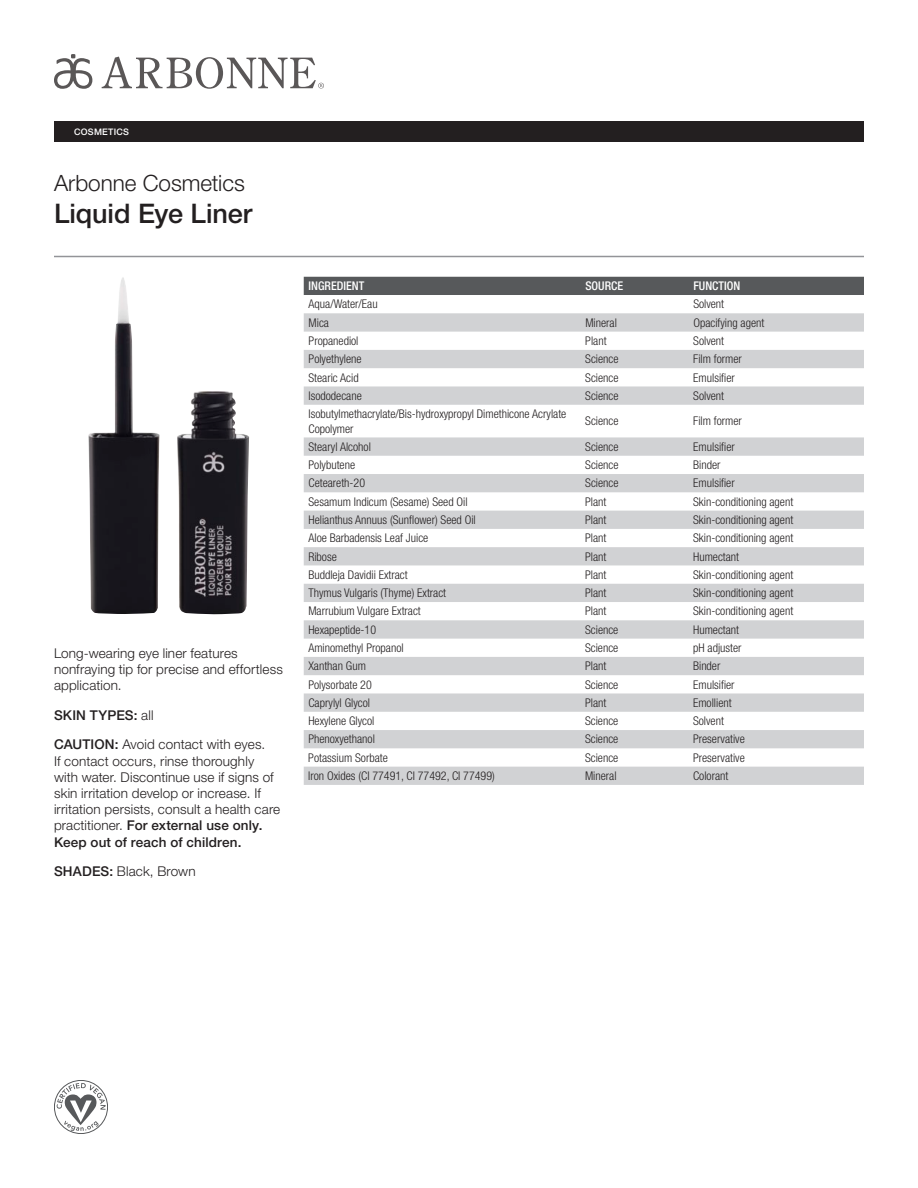
<style>
.page{position:relative;width:918px;height:1188px;background:#fff}
.page>*{position:absolute;margin:0;border:0;box-sizing:border-box;transform-origin:0 0}
.t1{font:500 27px "Helvetica Neue LT Std";color:#231f20}
.t2{font:300 22.5px "Helvetica Neue LT Std";color:#231f20}
.t3{font:300 13.5px/16.2px "Helvetica Neue LT Std";letter-spacing:.01em;color:#231f20}
.t4{font:500 13.5px "Helvetica Neue LT Std";letter-spacing:.01em;color:#231f20}
.t5{font:300 condensed 12px/14.4px "Helvetica Neue LT Std";color:#231f20}
.t6{font:500 condensed 12px "Helvetica Neue LT Std";color:#fff}
.t7{font:500 9px "Helvetica Neue LT Std";letter-spacing:.025em;color:#fff}
.s1{font-weight:300}
.s2{font-weight:500}
</style>
<div class="page">
<svg style="left:102px;top:57px;width:222px;height:32px"></svg>
<svg style="left:54px;top:54px;width:38px;height:35px"></svg>
<div style="left:54px;top:122px;width:810px;height:20px;background:#231f20"></div>
<hr style="left:54px;top:256px;width:810px;height:1px;background:#939498">
<div style="left:54px;top:1080px;width:54px;height:54px;border:1px solid #57595b;border-radius:50%"></div>
<svg style="left:57px;top:1083px;width:49px;height:48px"></svg>
<div style="left:304px;top:277px;width:560px;height:18px;background:#57595b"></div>
<svg style="left:304px;top:313px;width:560px;height:472px"></svg>
<img style="left:88px;top:277px;width:161px;height:337px">
<p class="t7" style="left:74px;top:126px;width:56px">cosmetics</p>
<h2 class="t2" style="left:54px;top:169px;width:192px">Arbonne Cosmetics</h2>
<h1 class="t1" style="left:54px;top:198px;width:200px">Liquid Eye Liner</h1>
<p class="t3" style="left:54px;top:644px;width:230px">Long-wearing eye liner features nonfraying tip for precise and effortless application.</p>
<p class="t4" style="left:54px;top:707px;width:101px">Skin types: <span class="s1">all</span></p>
<p class="t3" style="left:54px;top:736px;width:228px"><span class="s2">Caution:</span> Avoid contact with eyes.<br>If contact occurs, rinse thoroughly with water. Discontinue use if signs of skin irritation develop or increase. If irritation persists, consult a health care practitioner. <span class="s2">For external use only.<br>Keep out of reach of children.</span></p>
<p class="t3" style="left:54px;top:863px;width:143px"><span class="s2">Shades:</span> Black, Brown</p>
<p class="t6" style="left:309px;top:279px;width:57px">INGREDIENT</p>
<p class="t6" style="left:585px;top:279px;width:39px">SOURCE</p>
<p class="t6" style="left:693px;top:279px;width:48px">FUNCTION</p>
<p class="t5" style="left:309px;top:297px;width:71px">Aqua/Water/Eau</p>
<p class="t5" style="left:693px;top:297px;width:32px">Solvent</p>
<p class="t5" style="left:309px;top:315px;width:22px">Mica</p>
<p class="t5" style="left:585px;top:315px;width:33px">Mineral</p>
<p class="t5" style="left:693px;top:315px;width:73px">Opacifying agent</p>
<p class="t5" style="left:309px;top:334px;width:51px">Propanediol</p>
<p class="t5" style="left:585px;top:334px;width:23px">Plant</p>
<p class="t5" style="left:693px;top:334px;width:32px">Solvent</p>
<p class="t5" style="left:309px;top:352px;width:55px">Polyethylene</p>
<p class="t5" style="left:585px;top:352px;width:35px">Science</p>
<p class="t5" style="left:693px;top:352px;width:50px">Film former</p>
<p class="t5" style="left:309px;top:370px;width:52px">Stearic Acid</p>
<p class="t5" style="left:585px;top:370px;width:35px">Science</p>
<p class="t5" style="left:693px;top:370px;width:43px">Emulsifier</p>
<p class="t5" style="left:309px;top:388px;width:55px">Isododecane</p>
<p class="t5" style="left:585px;top:388px;width:35px">Science</p>
<p class="t5" style="left:693px;top:388px;width:32px">Solvent</p>
<p class="t5" style="left:309px;top:407px;width:259px">Isobutylmethacrylate/Bis-hydroxypropyl Dimethicone Acrylate<br>Copolymer</p>
<p class="t5" style="left:585px;top:414px;width:35px">Science</p>
<p class="t5" style="left:693px;top:414px;width:50px">Film former</p>
<p class="t5" style="left:309px;top:439px;width:64px">Stearyl Alcohol</p>
<p class="t5" style="left:585px;top:439px;width:35px">Science</p>
<p class="t5" style="left:693px;top:439px;width:43px">Emulsifier</p>
<p class="t5" style="left:309px;top:458px;width:48px">Polybutene</p>
<p class="t5" style="left:585px;top:458px;width:35px">Science</p>
<p class="t5" style="left:693px;top:458px;width:29px">Binder</p>
<p class="t5" style="left:309px;top:476px;width:58px">Ceteareth-20</p>
<p class="t5" style="left:585px;top:476px;width:35px">Science</p>
<p class="t5" style="left:693px;top:476px;width:43px">Emulsifier</p>
<p class="t5" style="left:308px;top:494px;width:161px">Sesamum Indicum (Sesame) Seed Oil</p>
<p class="t5" style="left:585px;top:494px;width:23px">Plant</p>
<p class="t5" style="left:693px;top:494px;width:102px">Skin-conditioning agent</p>
<p class="t5" style="left:308px;top:512px;width:169px">Helianthus Annuus (Sunflower) Seed Oil</p>
<p class="t5" style="left:585px;top:512px;width:23px">Plant</p>
<p class="t5" style="left:693px;top:512px;width:102px">Skin-conditioning agent</p>
<p class="t5" style="left:308px;top:531px;width:121px">Aloe Barbadensis Leaf Juice</p>
<p class="t5" style="left:585px;top:531px;width:23px">Plant</p>
<p class="t5" style="left:693px;top:531px;width:102px">Skin-conditioning agent</p>
<p class="t5" style="left:308px;top:549px;width:30px">Ribose</p>
<p class="t5" style="left:585px;top:549px;width:23px">Plant</p>
<p class="t5" style="left:693px;top:549px;width:48px">Humectant</p>
<p class="t5" style="left:308px;top:567px;width:101px">Buddleja Davidii Extract</p>
<p class="t5" style="left:585px;top:567px;width:23px">Plant</p>
<p class="t5" style="left:693px;top:567px;width:102px">Skin-conditioning agent</p>
<p class="t5" style="left:308px;top:586px;width:139px">Thymus Vulgaris (Thyme) Extract</p>
<p class="t5" style="left:585px;top:586px;width:23px">Plant</p>
<p class="t5" style="left:693px;top:586px;width:102px">Skin-conditioning agent</p>
<p class="t5" style="left:308px;top:604px;width:114px">Marrubium Vulgare Extract</p>
<p class="t5" style="left:585px;top:604px;width:23px">Plant</p>
<p class="t5" style="left:693px;top:604px;width:102px">Skin-conditioning agent</p>
<p class="t5" style="left:308px;top:622px;width:69px">Hexapeptide-10</p>
<p class="t5" style="left:585px;top:622px;width:35px">Science</p>
<p class="t5" style="left:693px;top:622px;width:48px">Humectant</p>
<p class="t5" style="left:308px;top:641px;width:97px">Aminomethyl Propanol</p>
<p class="t5" style="left:585px;top:641px;width:35px">Science</p>
<p class="t5" style="left:693px;top:641px;width:50px">pH adjuster</p>
<p class="t5" style="left:308px;top:659px;width:59px">Xanthan Gum</p>
<p class="t5" style="left:585px;top:659px;width:23px">Plant</p>
<p class="t5" style="left:693px;top:659px;width:29px">Binder</p>
<p class="t5" style="left:308px;top:677px;width:65px">Polysorbate 20</p>
<p class="t5" style="left:585px;top:677px;width:35px">Science</p>
<p class="t5" style="left:693px;top:677px;width:43px">Emulsifier</p>
<p class="t5" style="left:308px;top:695px;width:63px">Caprylyl Glycol</p>
<p class="t5" style="left:585px;top:695px;width:23px">Plant</p>
<p class="t5" style="left:693px;top:695px;width:40px">Emollient</p>
<p class="t5" style="left:308px;top:714px;width:68px">Hexylene Glycol</p>
<p class="t5" style="left:585px;top:714px;width:35px">Science</p>
<p class="t5" style="left:693px;top:714px;width:32px">Solvent</p>
<p class="t5" style="left:308px;top:732px;width:68px">Phenoxyethanol</p>
<p class="t5" style="left:585px;top:732px;width:35px">Science</p>
<p class="t5" style="left:693px;top:732px;width:53px">Preservative</p>
<p class="t5" style="left:308px;top:750px;width:81px">Potassium Sorbate</p>
<p class="t5" style="left:585px;top:750px;width:35px">Science</p>
<p class="t5" style="left:693px;top:750px;width:53px">Preservative</p>
<p class="t5" style="left:308px;top:769px;width:188px">Iron Oxides (CI 77491, CI 77492, CI 77499)</p>
<p class="t5" style="left:585px;top:769px;width:33px">Mineral</p>
<p class="t5" style="left:693px;top:769px;width:37px">Colorant</p>
</div>
